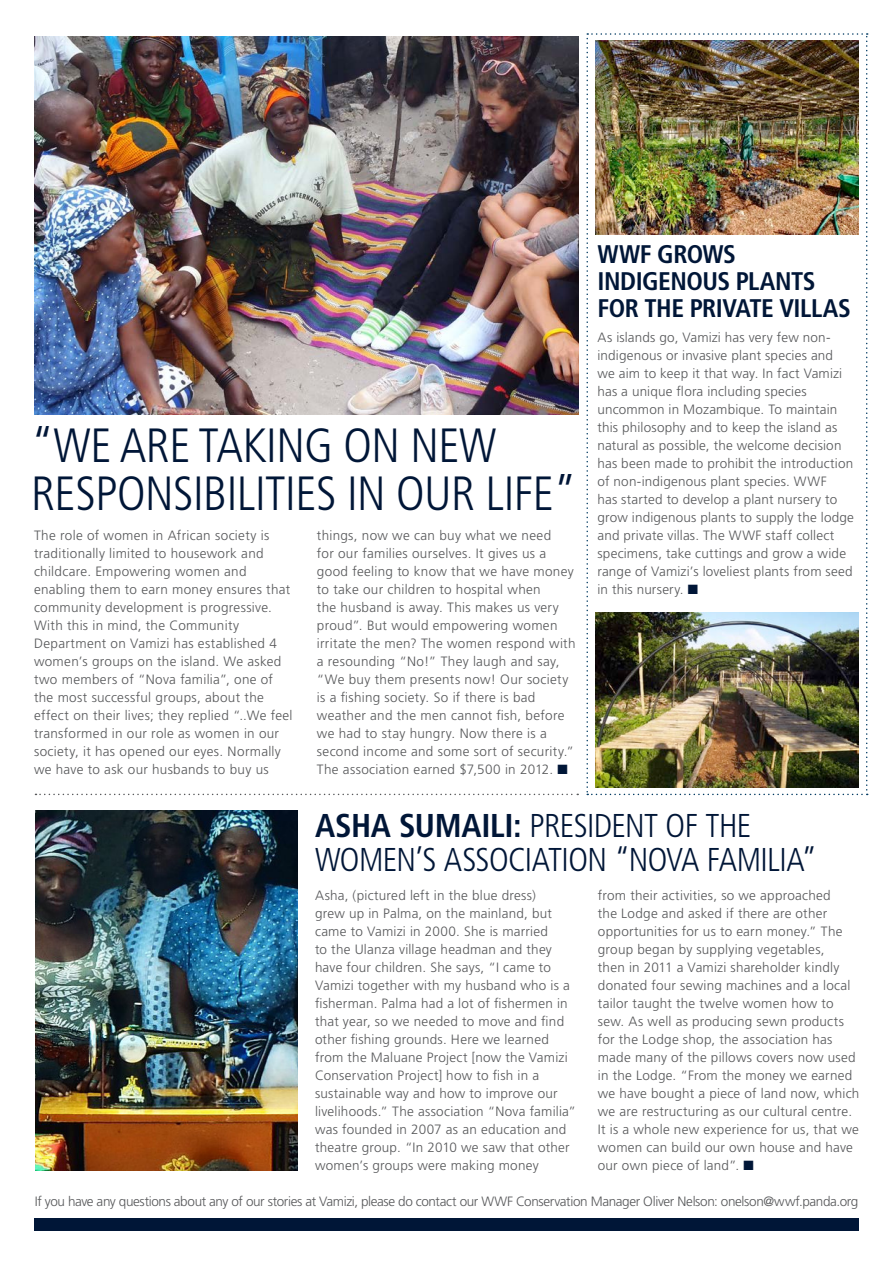
<style>
.page{position:relative;width:893px;height:1263px;background:#fff}
.page>*{position:absolute;margin:0;border:0;box-sizing:border-box;transform-origin:0 0}
.t1{font:300 condensed 48px/48px "Frutiger LT Std";letter-spacing:-.01em;color:#001637}
.t2{font:300 condensed 33px/34.5px "Frutiger LT Std";letter-spacing:-.02em;color:#001637}
.t3{font:700 condensed 25.5px/27px "Frutiger LT Std";letter-spacing:-.02em;color:#001637}
.t4{font:300 13.5px/18px "Frutiger LT Std";letter-spacing:.02em;color:#57585a}
.t5{font:300 13.5px "Frutiger LT Std";letter-spacing:-.025em;color:#57585a}
.s1{color:#001637}
.s2{font-weight:700}
</style>
<div class="page">
<img style="left:34px;top:36px;width:544px;height:378px">
<div style="left:34px;top:1218px;width:825px;height:13px;background:#001637"></div>
<img style="left:586px;top:33px;width:282px;height:762px">
<svg style="left:35px;top:794px;width:543px;height:1px"></svg>
<img style="left:36px;top:810px;width:261px;height:360px">
<p class="t1" style="left:31px;top:422px;width:547px">“WE ARE TAKING ON NEW<br>RESPONSIBILITIES IN OUR LIFE”</p>
<p class="t4" style="left:34px;top:527px;width:260px">The role of women in African society is traditionally limited to housework and childcare. Empowering women and enabling them to earn money ensures that community development is progressive.<br>With this in mind, the Community Department on Vamizi has established 4 women’s groups on the island. We asked two members of “Nova familia”, one of the most successful groups, about the effect on their lives; they replied “..We feel transformed in our role as women in our society, it has opened our eyes. Normally we have to ask our husbands to buy us</p>
<p class="t4" style="left:317px;top:526px;width:260px">things, now we can buy what we need<br>for our families ourselves. It gives us a good feeling to know that we have money to take our children to hospital when<br>the husband is away. This makes us very proud”. But would empowering women irritate the men? The women respond with a resounding “No!” They laugh and say, “We buy them presents now! Our society is a fishing society. So if there is bad weather and the men cannot fish, before we had to stay hungry. Now there is a second income and some sort of security.” The association earned $7,500 in 2012. <span class="s1">■</span></p>
<p class="t3" style="left:597px;top:241px;width:255px">WWF GROWS<br>INDIGENOUS PLANTS<br>FOR THE PRIVATE VILLAS</p>
<p class="t4" style="left:597px;top:329px;width:258px">As islands go, Vamizi has very few non&shy;indigenous or invasive plant species and<br>we aim to keep it that way. In fact Vamizi has a unique flora including species uncommon in Mozambique. To maintain this philosophy and to keep the island as natural as possible, the welcome decision has been made to prohibit the introduction of non-indigenous plant species. WWF<br>has started to develop a plant nursery to grow indigenous plants to supply the lodge and private villas. The WWF staff collect specimens, take cuttings and grow a wide range of Vamizi’s loveliest plants from seed in this nursery. <span class="s1">■</span></p>
<p class="t2" style="left:315px;top:808px;width:504px"><span class="s2">ASHA SUMAILI:</span> PRESIDENT OF THE<br>WOMEN’S ASSOCIATION “NOVA FAMILIA”</p>
<p class="t4" style="left:315px;top:887px;width:263px">Asha, (pictured left in the blue dress)<br>grew up in Palma, on the mainland, but came to Vamizi in 2000. She is married<br>to the Ulanza village headman and they have four children. She says, “I came to Vamizi together with my husband who is a fisherman. Palma had a lot of fishermen in that year, so we needed to move and find other fishing grounds. Here we learned from the Maluane Project [now the Vamizi Conservation Project] how to fish in a sustainable way and how to improve our livelihoods.” The association “Nova familia” was founded in 2007 as an education and theatre group. “In 2010 we saw that other women’s groups were making money</p>
<p class="t4" style="left:598px;top:886px;width:263px">from their activities, so we approached<br>the Lodge and asked if there are other opportunities for us to earn money.” The group began by supplying vegetables,<br>then in 2011 a Vamizi shareholder kindly donated four sewing machines and a local tailor taught the twelve women how to sew. As well as producing sewn products for the Lodge shop, the association has made many of the pillows covers now used in the Lodge. “From the money we earned we have bought a piece of land now, which we are restructuring as our cultural centre.<br>It is a whole new experience for us, that we women can build our own house and have our own piece of land”. <span class="s1">■</span></p>
<p class="t5" style="left:35px;top:1194px;width:825px">If you have any questions about any of our stories at Vamizi, please do contact our WWF Conservation Manager Oliver Nelson: onelson@wwf.panda.org</p>
</div>
